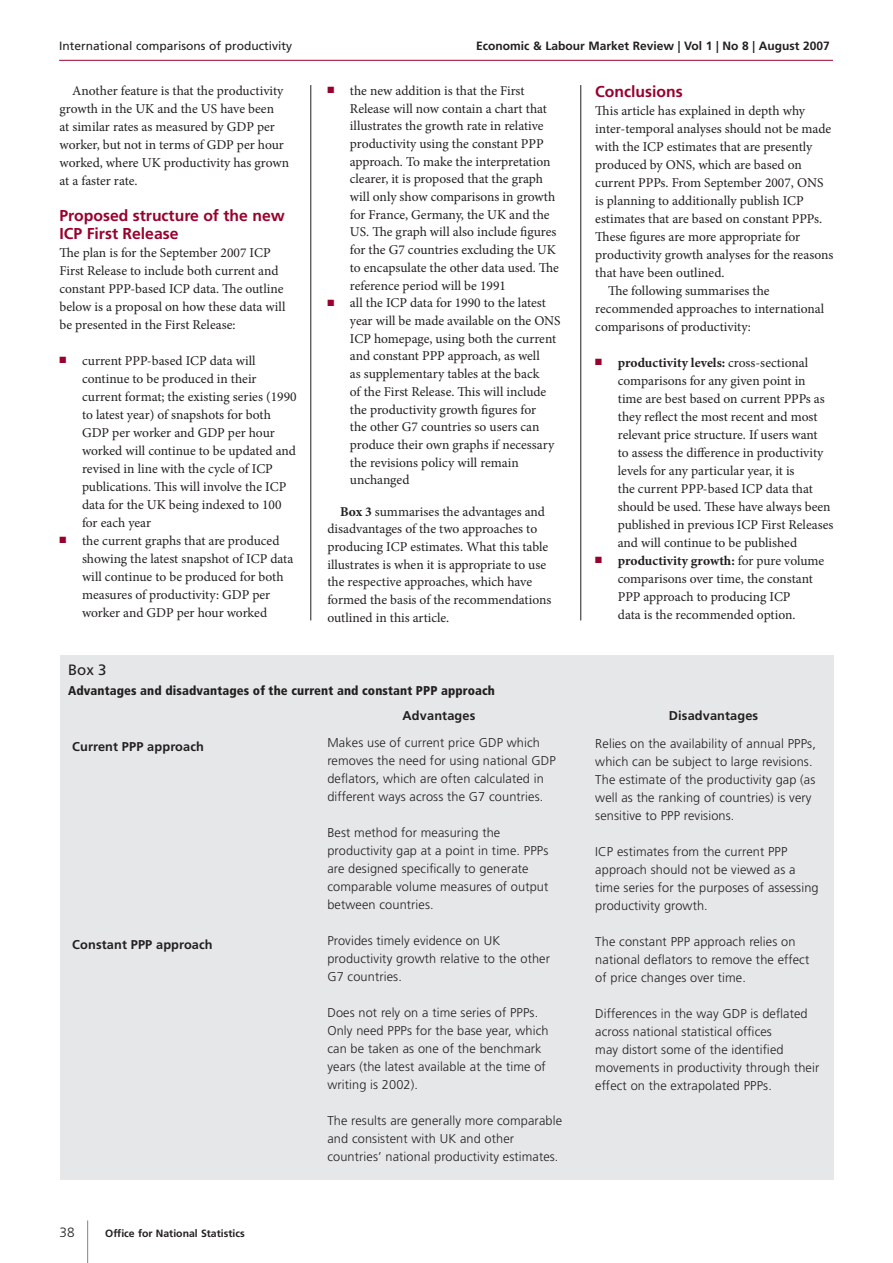
<style>
.page{position:relative;width:893px;height:1263px;background:#fff}
.page>*{position:absolute;margin:0;border:0;box-sizing:border-box;transform-origin:0 0}
._55_Heading_1{font:700 15.75px/18px "Frutiger LT Std";color:#98012d}
._57_Chart_table_numb{font:15px "Frutiger LT Std";color:#231f20}
._25b_Body_Bullet_tex{font:13.5px/18px "Minion Pro";color:#231f20}
._25a_Body_no_indent{font:13.5px/18px "Minion Pro";letter-spacing:-.005em;color:#231f20}
._26_Main_body_text_i{font:13.5px/18px "Minion Pro";letter-spacing:-.005em;color:#231f20}
.t1{font:300 13.5px "Frutiger LT Std";color:#231f20}
._65_Tinted_box_body{font:300 12.75px/18px "Frutiger LT Std";letter-spacing:.01em;color:#231f20}
._64_tinted_box_headi{font:900 condensed 12.75px "Frutiger LT Std";letter-spacing:.01em;color:#231f20}
._65_Tinted_box_body-2{font:700 12.75px "Frutiger LT Std";letter-spacing:.01em;color:#231f20}
.t2{font:700 12px "Frutiger LT Std";color:#231f20}
.t3{font:12px "Frutiger LT Std";color:#231f20}
.t4{font:700 10.5px "Frutiger LT Std";color:#231f20}
.s1{color:#98012d}
.s2{font-weight:700}
</style>
<div class="page">
<hr style="left:87px;top:1220px;width:1px;height:43px;background:#808285">
<hr style="left:59px;top:60px;width:774px;height:1px;background:#98012d">
<div style="left:60px;top:655px;width:773px;height:525px;background:#e6e7e9"></div>
<hr style="left:310px;top:85px;width:1px;height:535px;background:#231f20">
<hr style="left:580px;top:85px;width:1px;height:535px;background:#231f20">
<p class="t3" style="left:59px;top:39px;width:235px">International comparisons of productivity</p>
<p class="t2" style="left:476px;top:39px;width:355px">Economic &amp; Labour Market Review | Vol 1 | No 8 | August 2007</p>
<p class="_26_Main_body_text_i" style="left:60px;top:82px;width:231px;text-indent:13px">Another feature is that the productivity growth in the UK and the US have been<br>at similar rates as measured by GDP per worker, but not in terms of GDP per hour worked, where UK productivity has grown at a faster rate.</p>
<p class="_55_Heading_1" style="left:60px;top:206px;width:227px">Proposed structure of the new<br>ICP First Release</p>
<p class="_25a_Body_no_indent" style="left:60px;top:244px;width:227px">The plan is for the September 2007 ICP First Release to include both current and constant PPP-based ICP data. The outline below is a proposal on how these data will be presented in the First Release:</p>
<p class="_25b_Body_Bullet_tex" style="left:82px;top:352px;width:216px;text-indent:-22px"><span class="s1">■</span> current PPP-based ICP data will continue to be produced in their current format; the existing series (1990 to latest year) of snapshots for both GDP per worker and GDP per hour worked will continue to be updated and revised in line with the cycle of ICP publications. This will involve the ICP data for the UK being indexed to 100 for each year</p>
<p class="_25b_Body_Bullet_tex" style="left:82px;top:532px;width:213px;text-indent:-22px"><span class="s1">■</span> the current graphs that are produced showing the latest snapshot of ICP data will continue to be produced for both measures of productivity: GDP per worker and GDP per hour worked</p>
<p class="_55_Heading_1" style="left:595px;top:82px;width:89px">Conclusions</p>
<p class="_25a_Body_no_indent" style="left:595px;top:102px;width:240px">This article has explained in depth why inter-temporal analyses should not be made with the ICP estimates that are presently produced by ONS, which are based on current PPPs. From September 2007, ONS is planning to additionally publish ICP estimates that are based on constant PPPs.<br>These figures are more appropriate for productivity growth analyses for the reasons that have been outlined.</p>
<p class="_26_Main_body_text_i" style="left:595px;top:282px;width:230px;text-indent:13px">The following summarises the recommended approaches to international comparisons of productivity:</p>
<p class="_25b_Body_Bullet_tex" style="left:618px;top:354px;width:217px;text-indent:-22px"><span class="s1">■</span> <span class="s2">productivity levels:</span> cross-sectional comparisons for any given point in time are best based on current PPPs as they reflect the most recent and most relevant price structure. If users want<br>to assess the difference in productivity levels for any particular year, it is<br>the current PPP-based ICP data that should be used. These have always been published in previous ICP First Releases and will continue to be published</p>
<p class="_25b_Body_Bullet_tex" style="left:618px;top:552px;width:208px;text-indent:-22px"><span class="s1">■</span> <span class="s2">productivity growth:</span> for pure volume comparisons over time, the constant PPP approach to producing ICP<br>data is the recommended option.</p>
<p class="_25b_Body_Bullet_tex" style="left:350px;top:82px;width:211px;text-indent:-22px"><span class="s1">■</span> the new addition is that the First Release will now contain a chart that illustrates the growth rate in relative productivity using the constant PPP approach. To make the interpretation clearer, it is proposed that the graph will only show comparisons in growth for France, Germany, the UK and the US. The graph will also include figures for the G7 countries excluding the UK to encapsulate the other data used. The reference period will be 1991</p>
<p class="_25b_Body_Bullet_tex" style="left:350px;top:294px;width:212px;text-indent:-22px"><span class="s1">■</span> all the ICP data for 1990 to the latest year will be made available on the ONS ICP homepage, using both the current and constant PPP approach, as well<br>as supplementary tables at the back<br>of the First Release. This will include the productivity growth figures for<br>the other G7 countries so users can produce their own graphs if necessary the revisions policy will remain unchanged</p>
<p class="_26_Main_body_text_i" style="left:327px;top:502px;width:225px;text-indent:13px"><span class="s2">Box 3</span> summarises the advantages and disadvantages of the two approaches to producing ICP estimates. What this table illustrates is when it is appropriate to use the respective approaches, which have formed the basis of the recommendations outlined in this article.</p>
<p class="_57_Chart_table_numb" style="left:68px;top:661px;width:40px">Box 3</p>
<p class="_64_tinted_box_headi" style="left:68px;top:682px;width:428px">Advantages and disadvantages of the current and constant PPP approach</p>
<p class="_65_Tinted_box_body-2" style="left:72px;top:739px;width:133px">Current PPP approach</p>
<p class="_65_Tinted_box_body-2" style="left:72px;top:937px;width:142px">Constant PPP approach</p>
<p class="t1" style="left:60px;top:1225px;width:17px">38</p>
<p class="t4" style="left:105px;top:1227px;width:141px">Office for National Statistics</p>
<p class="_65_Tinted_box_body-2" style="left:403px;top:708px;width:74px">Advantages</p>
<p class="_65_Tinted_box_body-2" style="left:669px;top:708px;width:91px">Disadvantages</p>
<p class="_65_Tinted_box_body" style="left:327px;top:733px;width:230px">Makes use of current price GDP which removes the need for using national GDP deflators, which are often calculated in different ways across the G7 countries.</p>
<p class="_65_Tinted_box_body" style="left:327px;top:823px;width:223px">Best method for measuring the productivity gap at a point in time. PPPs are designed specifically to generate comparable volume measures of output between countries.</p>
<p class="_65_Tinted_box_body" style="left:327px;top:931px;width:224px">Provides timely evidence on UK productivity growth relative to the other<br>G7 countries.</p>
<p class="_65_Tinted_box_body" style="left:327px;top:1003px;width:223px">Does not rely on a time series of PPPs.<br>Only need PPPs for the base year, which can be taken as one of the benchmark years (the latest available at the time of writing is 2002).</p>
<p class="_65_Tinted_box_body" style="left:327px;top:1111px;width:236px">The results are generally more comparable and consistent with UK and other countries’ national productivity estimates.</p>
<p class="_65_Tinted_box_body" style="left:595px;top:735px;width:222px">Relies on the availability of annual PPPs, which can be subject to large revisions.</p>
<p class="_65_Tinted_box_body" style="left:595px;top:771px;width:222px">The estimate of the productivity gap (as well as the ranking of countries) is very sensitive to PPP revisions.</p>
<p class="_65_Tinted_box_body" style="left:595px;top:843px;width:225px">ICP estimates from the current PPP approach should not be viewed as a time series for the purposes of assessing productivity growth.</p>
<p class="_65_Tinted_box_body" style="left:595px;top:933px;width:215px">The constant PPP approach relies on national deflators to remove the effect of price changes over time.</p>
<p class="_65_Tinted_box_body" style="left:595px;top:1005px;width:225px">Differences in the way GDP is deflated across national statistical offices<br>may distort some of the identified movements in productivity through their effect on the extrapolated PPPs.</p>
</div>
